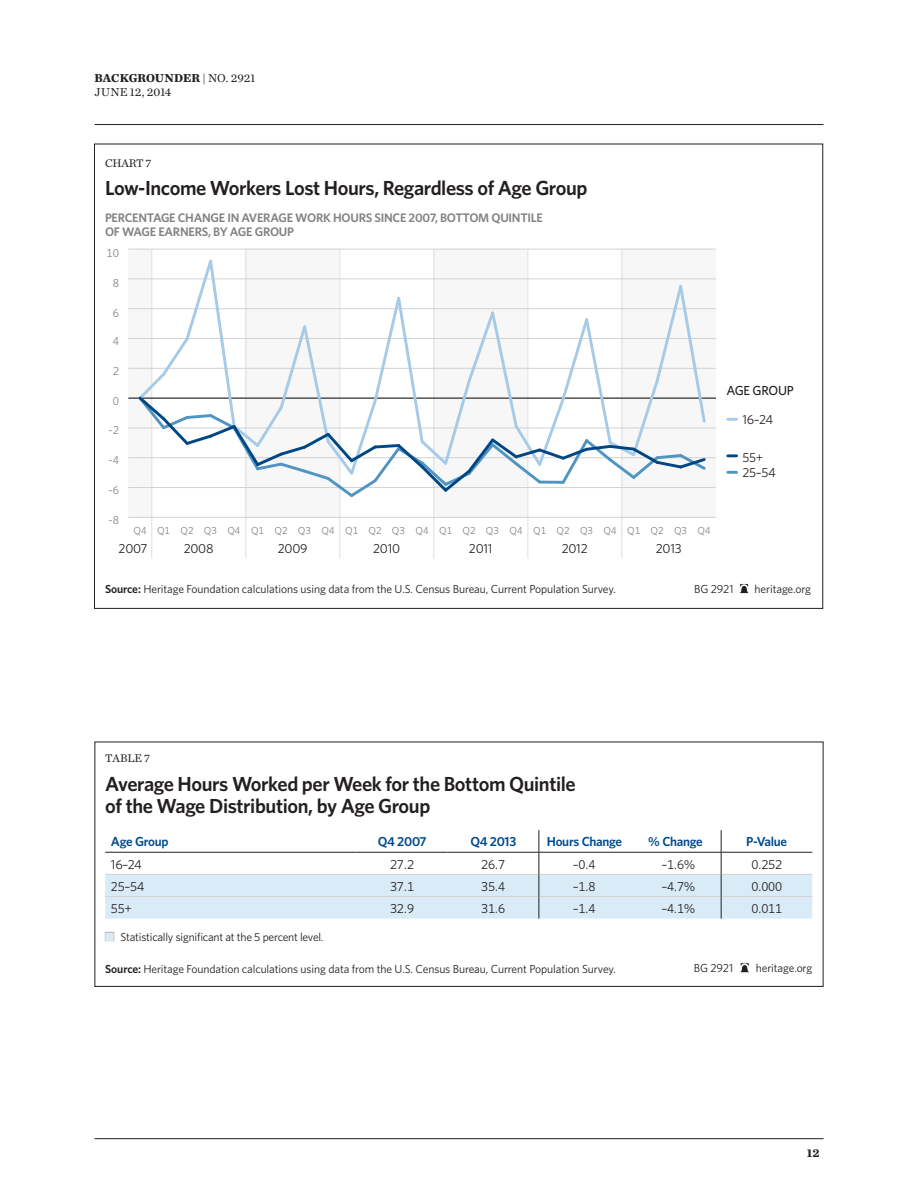
<style>
.page{position:relative;width:918px;height:1188px;background:#fff}
.page>*{position:absolute;margin:0;border:0;box-sizing:border-box;transform-origin:0 0}
.t1{font:600 20.4px/21.8px "Whitney";letter-spacing:-.02em;color:#231f20}
.t2{font:13.05px "Whitney";letter-spacing:-.02em;color:#231f20}
.t3{font:600 13.05px "Whitney";letter-spacing:-.02em;color:#004a8d}
.t4{font:500 13.05px "Whitney";letter-spacing:-.02em;color:#231f20}
.t5{font:600 12.3px/13.8px "Whitney";letter-spacing:-.02em;color:#808285}
.t6{font:12px/14.4px "Chronicle Text G1";letter-spacing:.02em;color:#231f20}
.t7{font:700 12px "Chronicle Text G1";color:#231f20}
.t8{font:11.7px "Whitney";letter-spacing:-.01em;color:#231f20}
.t9{font:11.7px "Whitney";color:#808285}
.t10{font:11.7px "Chronicle Text G1";letter-spacing:-.02em;color:#231f20}
.t11{font:10.2px "Whitney";color:#808285}
.s1{font-weight:700}
.s2{font-weight:600}
.s3{color:#d9ebf7}
</style>
<div class="page">
<hr style="left:94px;top:1138px;width:730px;height:1px;background:#231f20">
<hr style="left:94px;top:124px;width:730px;height:1px;background:#231f20">
<div style="left:128px;top:249px;width:24px;height:269px;background:#f6f7f6"></div>
<div style="left:246px;top:249px;width:94px;height:269px;background:#f6f7f6"></div>
<div style="left:434px;top:249px;width:94px;height:269px;background:#f6f7f6"></div>
<div style="left:622px;top:249px;width:94px;height:269px;background:#f6f7f6"></div>
<hr style="left:151px;top:249px;width:1px;height:309px;background:#dddee0">
<hr style="left:245px;top:249px;width:1px;height:309px;background:#dddee0">
<hr style="left:339px;top:249px;width:1px;height:309px;background:#dddee0">
<hr style="left:433px;top:249px;width:1px;height:309px;background:#dddee0">
<hr style="left:527px;top:249px;width:1px;height:309px;background:#dddee0">
<hr style="left:622px;top:249px;width:1px;height:309px;background:#dddee0">
<hr style="left:128px;top:517px;width:588px;height:1px;background:#d1d2d4">
<hr style="left:128px;top:487px;width:588px;height:1px;background:#d1d2d4">
<hr style="left:128px;top:457px;width:588px;height:1px;background:#d1d2d4">
<hr style="left:128px;top:428px;width:588px;height:1px;background:#d1d2d4">
<hr style="left:128px;top:398px;width:588px;height:1px;background:#231f20">
<hr style="left:128px;top:368px;width:588px;height:1px;background:#d1d2d4">
<hr style="left:128px;top:338px;width:588px;height:1px;background:#d1d2d4">
<hr style="left:128px;top:308px;width:588px;height:1px;background:#d1d2d4">
<hr style="left:128px;top:279px;width:588px;height:1px;background:#d1d2d4">
<hr style="left:128px;top:249px;width:588px;height:1px;background:#d1d2d4">
<svg style="left:136px;top:258px;width:572px;height:242px"></svg>
<svg style="left:728px;top:454px;width:9px;height:3px"></svg>
<svg style="left:728px;top:471px;width:9px;height:3px"></svg>
<svg style="left:728px;top:418px;width:9px;height:3px"></svg>
<svg style="left:739px;top:584px;width:10px;height:10px"></svg>
<svg style="left:105px;top:830px;width:707px;height:89px"></svg>
<svg style="left:740px;top:962px;width:10px;height:11px"></svg>
<div style="left:105px;top:932px;width:9px;height:9px;border:1px solid #bcbdc0"></div>
<div style="left:94px;top:742px;width:730px;height:245px;border:1px solid #231f20"></div>
<p class="t6" style="left:94px;top:70px;width:162px"><span class="s1">BACKGROUNDER</span> | NO. 2921<br>JUNE 12, 2014</p>
<p class="t10" style="left:105px;top:154px;width:48px">CHART 7</p>
<p class="t1" style="left:105px;top:177px;width:484px">Low-Income Workers Lost Hours, Regardless of Age Group</p>
<p class="t5" style="left:105px;top:211px;width:440px">PERCENTAGE CHANGE IN AVERAGE WORK HOURS SINCE 2007, BOTTOM QUINTILE<br>OF WAGE EARNERS, BY AGE GROUP</p>
<p class="t9" style="left:107px;top:245px;width:14px">10</p>
<p class="t9" style="left:113px;top:275px;width:8px">8</p>
<p class="t9" style="left:113px;top:305px;width:8px">6</p>
<p class="t9" style="left:113px;top:333px;width:8px">4</p>
<p class="t9" style="left:113px;top:363px;width:8px">2</p>
<p class="t9" style="left:113px;top:393px;width:8px">0</p>
<p class="t9" style="left:109px;top:423px;width:12px">-2</p>
<p class="t9" style="left:109px;top:452px;width:12px">-4</p>
<p class="t9" style="left:109px;top:482px;width:12px">-6</p>
<p class="t9" style="left:109px;top:512px;width:12px">-8</p>
<p class="t11" style="left:134px;top:523px;width:579px">Q4 Q1 Q2 Q3 Q4 Q1 Q2 Q3 Q4 Q1 Q2 Q3 Q4 Q1 Q2 Q3 Q4 Q1 Q2 Q3 Q4 Q1 Q2 Q3 Q4</p>
<p class="t2" style="left:119px;top:539px;width:30px">2007</p>
<p class="t2" style="left:184px;top:539px;width:31px">2008</p>
<p class="t2" style="left:278px;top:539px;width:31px">2009</p>
<p class="t2" style="left:373px;top:539px;width:28px">2010</p>
<p class="t2" style="left:469px;top:539px;width:25px">2011</p>
<p class="t2" style="left:562px;top:539px;width:27px">2012</p>
<p class="t2" style="left:656px;top:539px;width:27px">2013</p>
<p class="t4" style="left:726px;top:381px;width:69px">AGE GROUP</p>
<p class="t2" style="left:742px;top:411px;width:32px">16–24</p>
<p class="t2" style="left:742px;top:448px;width:22px">55+</p>
<p class="t2" style="left:742px;top:464px;width:35px">25–54</p>
<p class="t8" style="left:105px;top:581px;width:513px"><span class="s2">Source:</span> Heritage Foundation calculations using data from the U.S. Census Bureau, Current Population Survey.</p>
<p class="t10" style="left:105px;top:749px;width:47px">TABLE 7</p>
<h1 class="t1" style="left:105px;top:773px;width:472px">Average Hours Worked per Week for the Bottom Quintile of the Wage Distribution, by Age Group</h1>
<p class="t8" style="left:694px;top:581px;width:41px">BG 2921</p>
<p class="t8" style="left:755px;top:581px;width:58px">heritage.org</p>
<p class="t3" style="left:111px;top:833px;width:59px">Age Group</p>
<p class="t3" style="left:378px;top:833px;width:50px">Q4 2007</p>
<p class="t3" style="left:470px;top:833px;width:47px">Q4 2013</p>
<p class="t3" style="left:547px;top:833px;width:77px">Hours Change</p>
<p class="t3" style="left:648px;top:833px;width:56px">% Change</p>
<p class="t3" style="left:746px;top:833px;width:42px">P-Value</p>
<p class="t2" style="left:111px;top:855px;width:32px">16–24</p>
<p class="t2" style="left:390px;top:855px;width:25px">27.2</p>
<p class="t2" style="left:481px;top:855px;width:25px">26.7</p>
<p class="t2" style="left:573px;top:855px;width:24px">–0.4</p>
<p class="t2" style="left:661px;top:855px;width:36px">–1.6%</p>
<p class="t2" style="left:751px;top:855px;width:32px">0.252</p>
<p class="t2" style="left:111px;top:877px;width:35px">25–54</p>
<p class="t2" style="left:390px;top:877px;width:25px">37.1</p>
<p class="t2" style="left:481px;top:877px;width:25px">35.4</p>
<p class="t2" style="left:573px;top:877px;width:24px">–1.8</p>
<p class="t2" style="left:661px;top:877px;width:36px">–4.7%</p>
<p class="t2" style="left:751px;top:877px;width:32px">0.000</p>
<p class="t2" style="left:111px;top:900px;width:22px">55+</p>
<p class="t2" style="left:390px;top:900px;width:25px">32.9</p>
<p class="t2" style="left:481px;top:900px;width:25px">31.6</p>
<p class="t2" style="left:573px;top:900px;width:24px">–1.4</p>
<p class="t2" style="left:661px;top:900px;width:36px">–4.1%</p>
<p class="t2" style="left:751px;top:900px;width:32px">0.011</p>
<p class="t8" style="left:105px;top:929px;width:220px"><span class="s3">■</span> Statistically significant at the 5 percent level.</p>
<p class="t8" style="left:105px;top:961px;width:512px"><span class="s2">Source:</span> Heritage Foundation calculations using data from the U.S. Census Bureau, Current Population Survey.</p>
<p class="t8" style="left:694px;top:961px;width:41px">BG 2921</p>
<p class="t8" style="left:756px;top:961px;width:58px">heritage.org</p>
<p class="t7" style="left:807px;top:1144px;width:14px">12</p>
</div>
